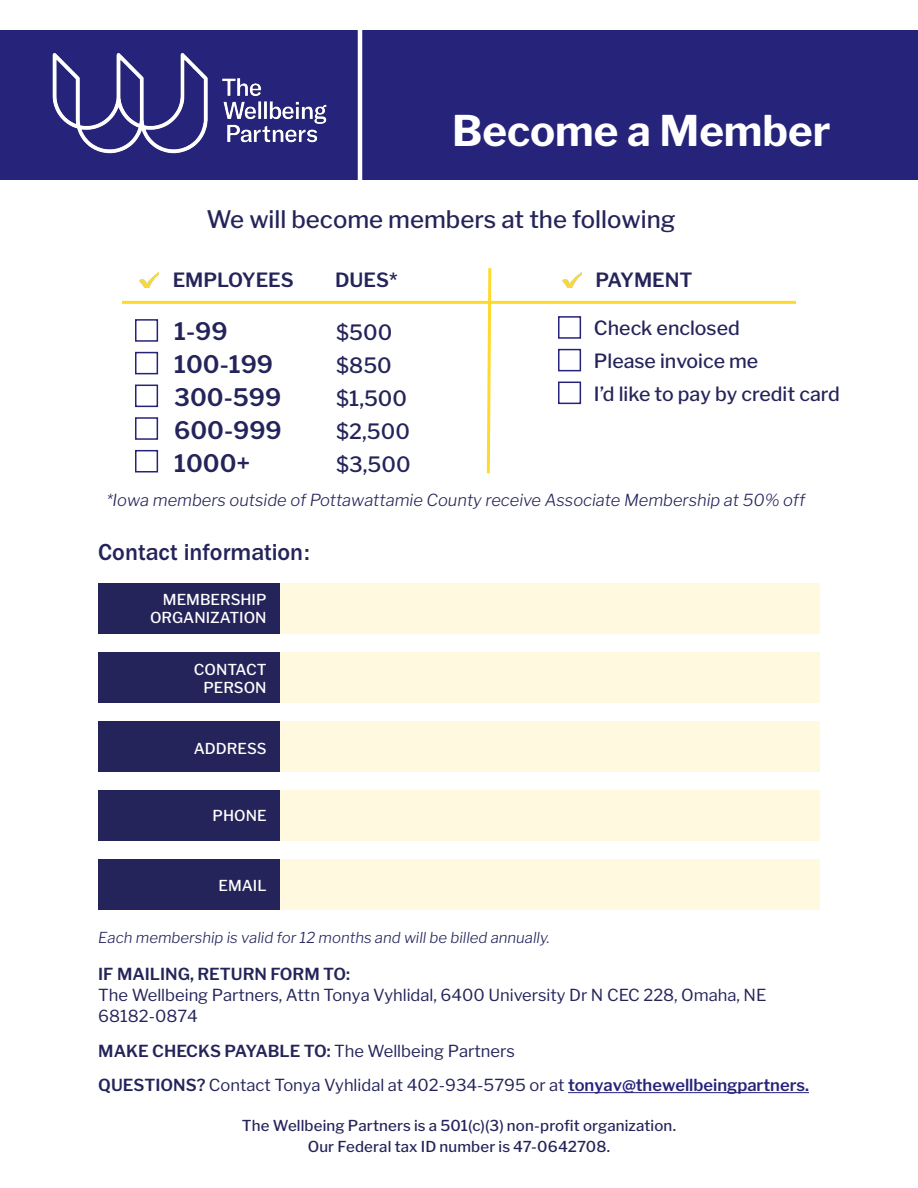
<style>
.page{position:relative;width:918px;height:1188px;background:#fff}
.page>*{position:absolute;margin:0;border:0;box-sizing:border-box;transform-origin:0 0}
.t1{font:700 42px "Libre Franklin";color:#fff}
.t2{font:500 24px "Libre Franklin";color:#25245a}
.t3{font:600 24px "Libre Franklin";color:#25245a}
.t4{font:500 24px "Franklin Gothic URW";color:#25245a}
.t5{font:500 21px "Libre Franklin";color:#25245a}
.t6{font:500 19.5px "Libre Franklin";color:#25245a}
.t7{font:600 19.5px "Libre Franklin";color:#25245a}
.t8{font:16.5px/21px "Libre Franklin";color:#25245a}
.t9{font:italic 300 16.5px "Libre Franklin";color:#25245a}
.t10{font:600 16.5px "Libre Franklin";color:#25245a}
.t11{font:500 15px "Libre Franklin";letter-spacing:.01em;color:#25245a}
.t12{font:italic 300 15px "Libre Franklin";color:#25245a}
.t13{font:500 15px "Libre Franklin";color:#fff}
.s1{font-weight:400}
.s2{font-weight:600}
.s3{font-weight:600;color:#26237b}
</style>
<div class="page">
<div style="left:0;top:31px;width:918px;height:149px;background:#26237b"></div>
<img style="left:52px;top:53px;width:275px;height:101px">
<hr style="left:358px;top:0;width:4px;height:191px;background:#fff">
<div style="left:135px;top:319px;width:23px;height:23px;background:#fff;border:2px solid #26237b"></div>
<div style="left:135px;top:352px;width:23px;height:22px;background:#fff;border:2px solid #26237b"></div>
<div style="left:135px;top:385px;width:23px;height:22px;background:#fff;border:2px solid #26237b"></div>
<div style="left:135px;top:417px;width:23px;height:23px;background:#fff;border:2px solid #26237b"></div>
<div style="left:98px;top:583px;width:182px;height:50px;background:#25245a"></div>
<div style="left:280px;top:583px;width:540px;height:50px;background:#fff9df"></div>
<div style="left:98px;top:652px;width:182px;height:51px;background:#25245a"></div>
<div style="left:280px;top:652px;width:540px;height:51px;background:#fff9df"></div>
<div style="left:98px;top:721px;width:182px;height:51px;background:#25245a"></div>
<div style="left:280px;top:721px;width:540px;height:51px;background:#fff9df"></div>
<div style="left:98px;top:790px;width:182px;height:51px;background:#25245a"></div>
<div style="left:280px;top:790px;width:540px;height:51px;background:#fff9df"></div>
<div style="left:98px;top:860px;width:182px;height:50px;background:#25245a"></div>
<div style="left:280px;top:860px;width:540px;height:50px;background:#fff9df"></div>
<hr style="left:568px;top:1092px;width:241px;height:1px;background:#26237b">
<div style="left:135px;top:450px;width:23px;height:22px;background:#fff;border:2px solid #26237b"></div>
<img style="left:139px;top:272px;width:19px;height:16px">
<div style="left:558px;top:316px;width:23px;height:23px;background:#fff;border:2px solid #26237b"></div>
<div style="left:558px;top:349px;width:23px;height:22px;background:#fff;border:2px solid #26237b"></div>
<svg style="left:485px;top:268px;width:8px;height:206px"></svg>
<hr style="left:122px;top:301px;width:674px;height:3px;background:#ffd92b">
<div style="left:558px;top:382px;width:23px;height:22px;background:#fff;border:2px solid #26237b"></div>
<img style="left:562px;top:272px;width:19px;height:16px">
<p class="t1" style="left:452px;top:105px;width:380px">Become a Member</p>
<p class="t2" style="left:207px;top:204px;width:470px">We will become members at the following</p>
<p class="t7" style="left:173px;top:268px;width:123px">EMPLOYEES</p>
<p class="t7" style="left:335px;top:268px;width:64px">DUES*</p>
<p class="t7" style="left:596px;top:268px;width:99px">PAYMENT</p>
<p class="t6" style="left:594px;top:316px;width:147px">Check enclosed</p>
<p class="t6" style="left:594px;top:349px;width:166px">Please invoice me</p>
<p class="t6" style="left:594px;top:382px;width:248px">I’d like to pay by credit card</p>
<p class="t3" style="left:174px;top:316px;width:55px">1-99</p>
<p class="t5" style="left:336px;top:319px;width:58px">$500</p>
<p class="t3" style="left:174px;top:349px;width:100px">100-199</p>
<p class="t5" style="left:336px;top:352px;width:57px">$850</p>
<p class="t3" style="left:174px;top:382px;width:109px">300-599</p>
<p class="t5" style="left:336px;top:385px;width:72px">$1,500</p>
<p class="t3" style="left:174px;top:415px;width:109px">600-999</p>
<p class="t5" style="left:336px;top:418px;width:75px">$2,500</p>
<p class="t3" style="left:174px;top:448px;width:78px">1000+</p>
<p class="t5" style="left:336px;top:451px;width:76px">$3,500</p>
<p class="t9" style="left:107px;top:490px;width:700px">*Iowa members outside of Pottawattamie County receive Associate Membership at 50% off</p>
<p class="t4" style="left:98px;top:537px;width:213px">Contact information:</p>
<p class="t13" style="left:163px;top:591px;width:105px">MEMBERSHIP</p>
<p class="t13" style="left:150px;top:609px;width:118px">ORGANIZATION</p>
<p class="t13" style="left:194px;top:660px;width:74px">CONTACT</p>
<p class="t13" style="left:203px;top:678px;width:65px">PERSON</p>
<p class="t13" style="left:194px;top:739px;width:74px">ADDRESS</p>
<p class="t13" style="left:213px;top:807px;width:55px">PHONE</p>
<p class="t13" style="left:219px;top:876px;width:50px">EMAIL</p>
<p class="t12" style="left:98px;top:929px;width:453px">Each membership is valid for 12 months and will be billed annually.</p>
<p class="t10" style="left:98px;top:964px;width:253px">IF MAILING, RETURN FORM TO:</p>
<p class="t8" style="left:98px;top:985px;width:670px">The Wellbeing Partners, Attn Tonya Vyhlidal, 6400 University Dr N CEC 228, Omaha, NE<br>68182-0874</p>
<p class="t10" style="left:98px;top:1041px;width:418px">MAKE CHECKS PAYABLE TO: <span class="s1">The Wellbeing Partners</span></p>
<p class="t8" style="left:98px;top:1075px;width:712px"><span class="s2">QUESTIONS?</span> Contact Tonya Vyhlidal at 402-934-5795 or at <span class="s3">tonyav@thewellbeingpartners.</span></p>
<p class="t11" style="left:242px;top:1117px;width:436px">The Wellbeing Partners is a 501(c)(3) non-profit organization.</p>
<p class="t11" style="left:308px;top:1138px;width:304px">Our Federal tax ID number is 47-0642708.</p>
</div>
